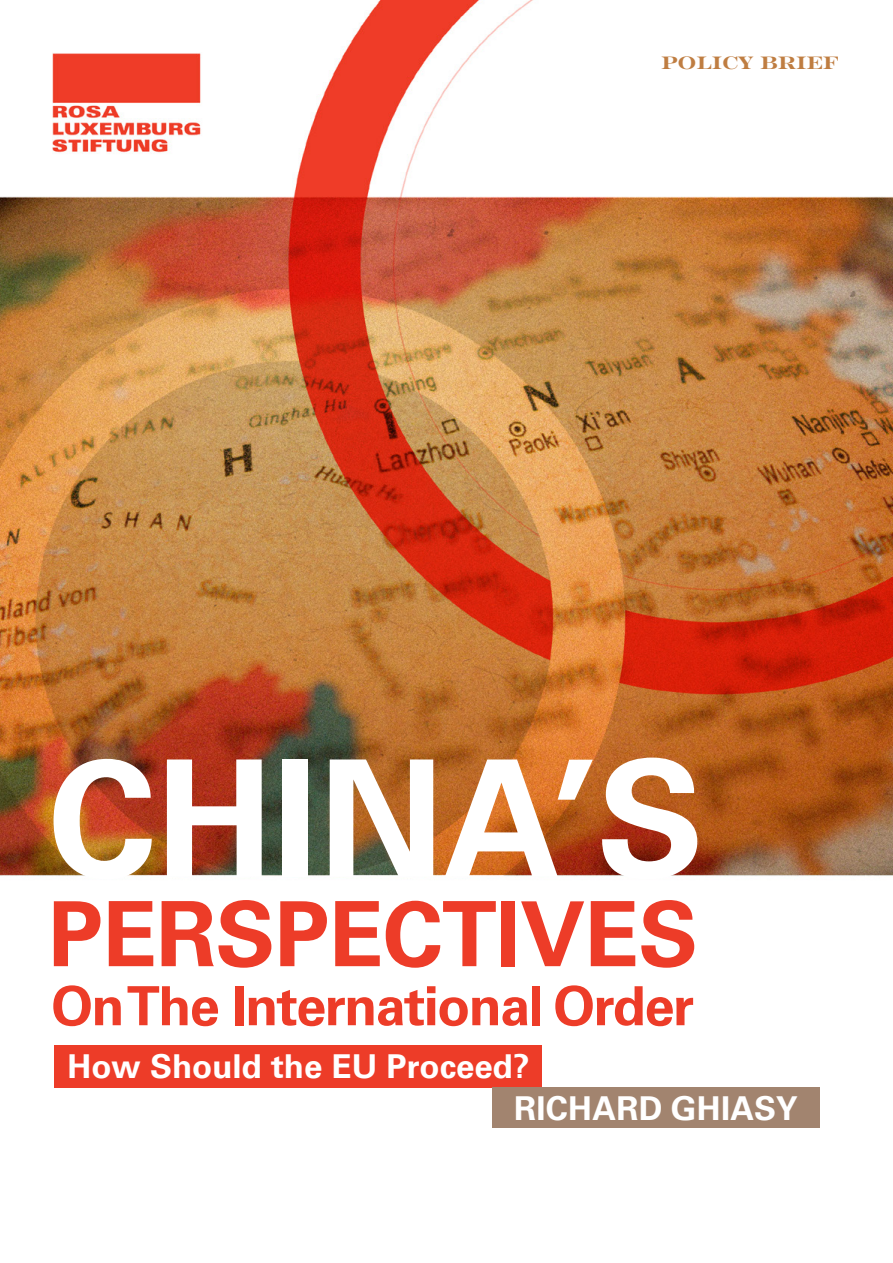
<style>
.page{position:relative;width:893px;height:1263px;background:#fff}
.page>*{position:absolute;margin:0;border:0;box-sizing:border-box;transform-origin:0 0}
.t1{font:700 162px "Univers";color:#fff}
.t2{font:700 90px "Univers";letter-spacing:-.01em;color:#ed3c28}
.t3{font:700 54px "Univers";letter-spacing:-.03em;color:#ed3c28}
.t4{font:700 33px/41.8px "Univers";color:#fff}
.t5{font:18px "Rosella Solid";color:#bf7d41}
</style>
<div class="page">
<img style="left:0;top:0;width:893px;height:1128px">
<div style="left:55px;top:1046px;width:487px;height:42px;background:#ed3c28"></div>
<div style="left:492px;top:1088px;width:327px;height:40px;background:#a2846f"></div>
<p class="t5" style="left:661px;top:47px;width:179px">POLICY BRIEF</p>
<h1 class="t1" style="left:48px;top:723px;width:658px">CHINA’S</h1>
<h2 class="t2" style="left:48px;top:881px;width:652px">PERSPECTIVES</h2>
<h3 class="t3" style="left:51px;top:974px;width:644px">On The International Order</h3>
<p class="t4" style="left:514px;top:1045px;width:285px;text-indent:-446px">How Should the EU Proceed?<br>RICHARD GHIASY</p>
</div>
